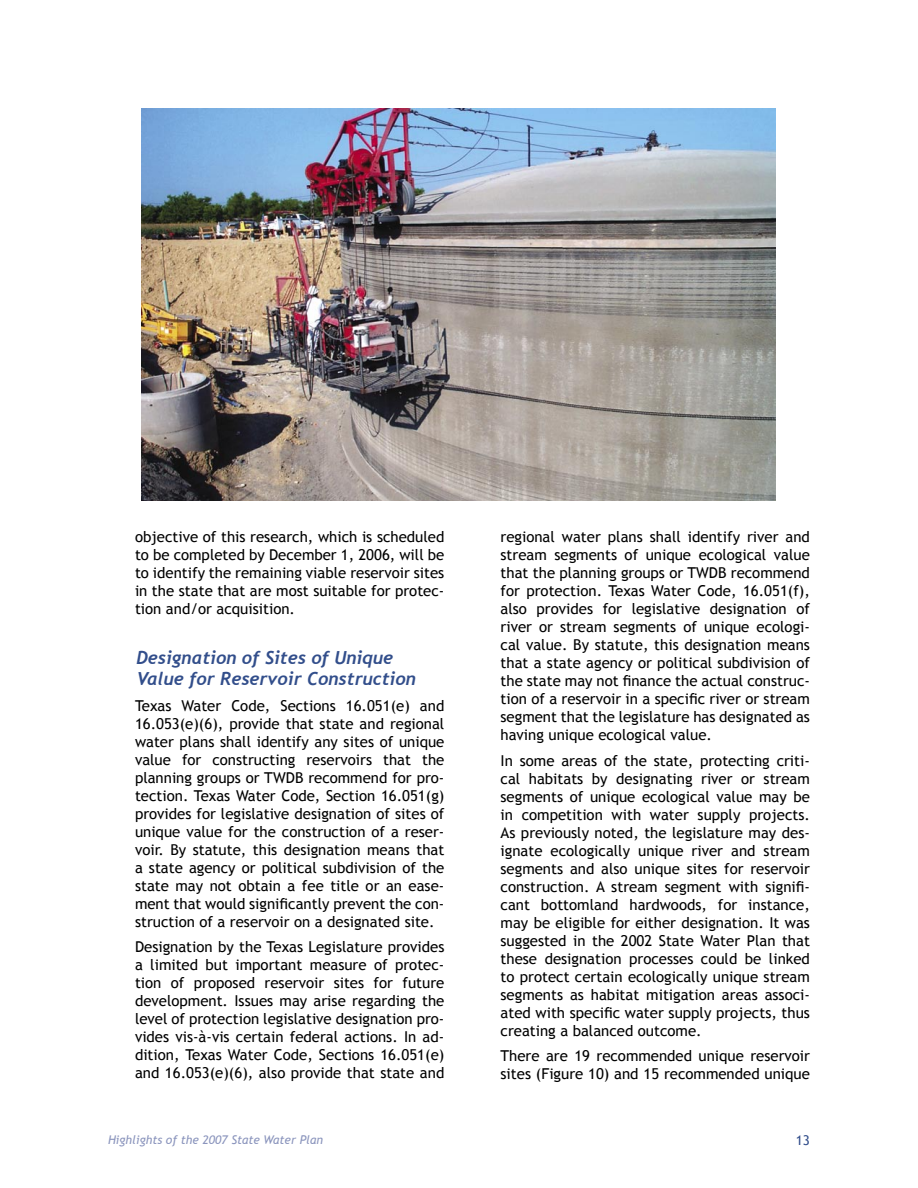
<style>
.page{position:relative;width:918px;height:1188px;background:#fff}
.page>*{position:absolute;margin:0;border:0;box-sizing:border-box;transform-origin:0 0}
.Issue_level2{font:italic 700 18px/21.6px "Trebuchet";color:#324e8b}
.Highlight_indent{font:15px/18px "Trebuchet MS";color:#000;text-align:justify}
.t1{font:13.5px "Trebuchet MS";color:#324e8b}
.t2{font:italic 12px "Trebuchet MS";color:#8b95bd}
</style>
<div class="page">
<img style="left:142px;top:108px;width:633px;height:392px">
<p class="Highlight_indent" style="left:135px;top:528px;width:311px">objective of this research, which is scheduled to be completed by December 1, 2006, will be to identify the remaining viable reservoir sites in the state that are most suitable for protec&shy;tion and/or acquisition.</p>
<p class="Issue_level2" style="left:136px;top:647px;width:281px">Designation of Sites of Unique<br>Value for Reservoir Construction</p>
<p class="Highlight_indent" style="left:135px;top:697px;width:311px">Texas Water Code, Sections 16.051(e) and 16.053(e)(6), provide that state and regional water plans shall identify any sites of unique value for constructing reservoirs that the planning groups or TWDB recommend for pro&shy;tection. Texas Water Code, Section 16.051(g) provides for legislative designation of sites of unique value for the construction of a reser&shy;voir. By statute, this designation means that a state agency or political subdivision of the state may not obtain a fee title or an ease&shy;ment that would significantly prevent the con&shy;struction of a reservoir on a designated site.</p>
<p class="Highlight_indent" style="left:135px;top:938px;width:311px">Designation by the Texas Legislature provides a limited but important measure of protec&shy;tion of proposed reservoir sites for future development. Issues may arise regarding the level of protection legislative designation pro&shy;vides vis-à-vis certain federal actions. In ad&shy;dition, Texas Water Code, Sections 16.051(e) and 16.053(e)(6), also provide that state and</p>
<p class="Highlight_indent" style="left:501px;top:528px;width:311px">regional water plans shall identify river and stream segments of unique ecological value that the planning groups or TWDB recommend for protection. Texas Water Code, 16.051(f), also provides for legislative designation of river or stream segments of unique ecologi&shy;cal value. By statute, this designation means that a state agency or political subdivision of the state may not finance the actual construc&shy;tion of a reservoir in a specific river or stream segment that the legislature has designated as having unique ecological value.</p>
<p class="Highlight_indent" style="left:501px;top:752px;width:311px">In some areas of the state, protecting criti&shy;cal habitats by designating river or stream segments of unique ecological value may be in competition with water supply projects.<br>As previously noted, the legislature may des&shy;ignate ecologically unique river and stream segments and also unique sites for reservoir construction. A stream segment with signifi&shy;cant bottomland hardwoods, for instance, may be eligible for either designation. It was suggested in the 2002 State Water Plan that these designation processes could be linked to protect certain ecologically unique stream segments as habitat mitigation areas associ&shy;ated with specific water supply projects, thus creating a balanced outcome.</p>
<p class="Highlight_indent" style="left:501px;top:1047px;width:311px">There are 19 recommended unique reservoir sites (Figure 10) and 15 recommended unique</p>
<p class="t2" style="left:108px;top:1133px;width:216px">Highlights of the 2007 State Water Plan</p>
<p class="t1" style="left:796px;top:1133px;width:16px">13</p>
</div>
